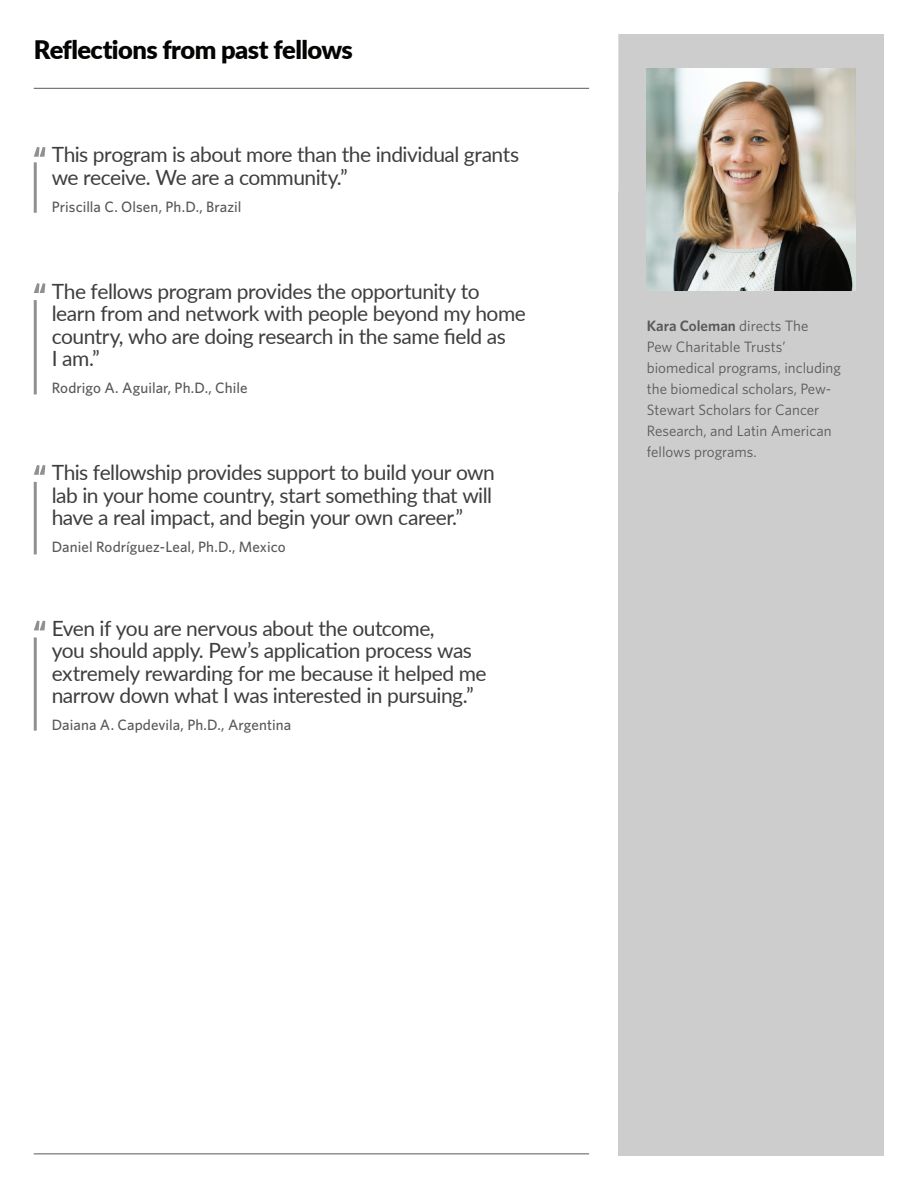
<style>
.page{position:relative;width:918px;height:1188px;background:#fff}
.page>*{position:absolute;margin:0;border:0;box-sizing:border-box;transform-origin:0 0}
.t1{font:900 25.5px "Lato";letter-spacing:-.025em;color:#040503}
.Pull_quote{font:21px/22.5px "Lato";letter-spacing:-.025em;color:#3e3e3f}
.List__main{font:15px/21px "Whitney";color:#57585a}
.Pull_quote_credit{font:500 15px "Whitney";letter-spacing:.005em;color:#57585a}
.s1{font-weight:600}
</style>
<div class="page">
<div style="left:618px;top:34px;width:266px;height:1122px;background:#cdcdcd"></div>
<hr style="left:34px;top:88px;width:555px;height:1px;background:#57585a">
<hr style="left:34px;top:1154px;width:555px;height:1px;background:#57585a">
<img style="left:647px;top:68px;width:209px;height:222px">
<hr style="left:34px;top:162px;width:3px;height:51px;background:#231f20">
<hr style="left:34px;top:300px;width:3px;height:94px;background:#231f20">
<hr style="left:34px;top:482px;width:3px;height:72px;background:#231f20">
<hr style="left:34px;top:637px;width:3px;height:94px;background:#231f20">
<svg style="left:34px;top:147px;width:11px;height:10px"></svg>
<svg style="left:34px;top:283px;width:11px;height:10px"></svg>
<svg style="left:34px;top:465px;width:11px;height:10px"></svg>
<svg style="left:34px;top:621px;width:11px;height:9px"></svg>
<h1 class="t1" style="left:34px;top:31px;width:321px">Reflections from past fellows</h1>
<p class="Pull_quote" style="left:52px;top:142px;width:469px">This program is about more than the individual grants we receive. We are a community.”</p>
<p class="Pull_quote_credit" style="left:52px;top:197px;width:191px">Priscilla C. Olsen, Ph.D., Brazil</p>
<p class="Pull_quote" style="left:52px;top:279px;width:476px">The fellows program provides the opportunity to learn from and network with people beyond my home country, who are doing research in the same field as<br>I am.”</p>
<p class="Pull_quote_credit" style="left:52px;top:378px;width:197px">Rodrigo A. Aguilar, Ph.D., Chile</p>
<p class="Pull_quote" style="left:52px;top:461px;width:445px">This fellowship provides support to build your own</p>
<p class="Pull_quote" style="left:52px;top:483px;width:442px">lab in your home country, start something that will</p>
<p class="Pull_quote" style="left:52px;top:506px;width:413px">have a real impact, and begin your own career.”</p>
<p class="Pull_quote_credit" style="left:52px;top:537px;width:235px">Daniel Rodríguez-Leal, Ph.D., Mexico</p>
<p class="Pull_quote" style="left:52px;top:616px;width:384px">Even if you are nervous about the outcome,</p>
<p class="Pull_quote" style="left:52px;top:639px;width:422px">you should apply. Pew’s application process was</p>
<p class="Pull_quote" style="left:52px;top:661px;width:437px">extremely rewarding for me because it helped me</p>
<p class="Pull_quote" style="left:52px;top:684px;width:423px">narrow down what I was interested in pursuing.”</p>
<p class="Pull_quote_credit" style="left:52px;top:715px;width:241px">Daiana A. Capdevila, Ph.D., Argentina</p>
<p class="List__main" style="left:647px;top:315px;width:196px"><span class="s1">Kara Coleman</span> directs The<br>Pew Charitable Trusts’ biomedical programs, including the biomedical scholars, Pew-<br>Stewart Scholars for Cancer<br>Research, and Latin American fellows programs.</p>
</div>
